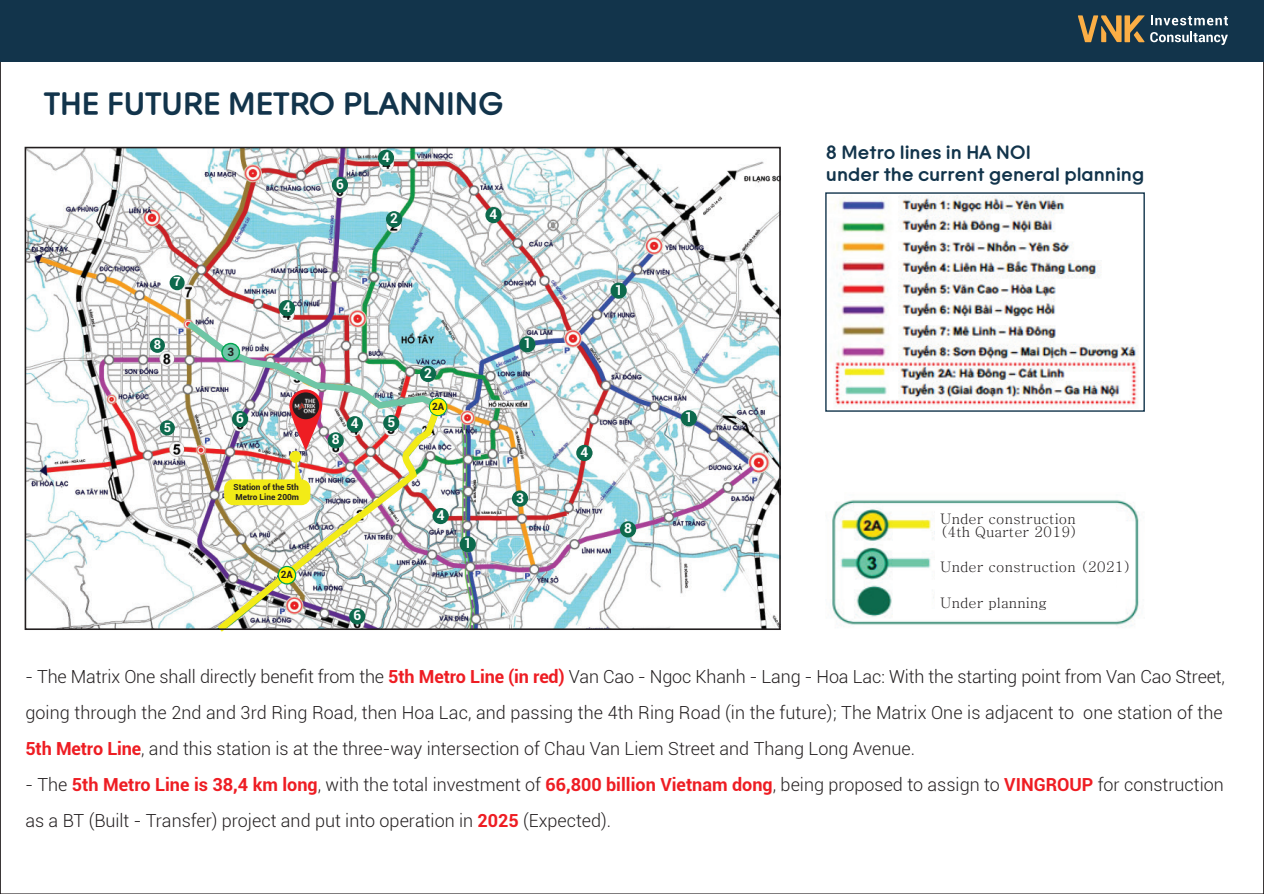
<style>
.page{position:relative;width:1264px;height:894px;background:#fff}
.page>*{position:absolute;margin:0;border:0;box-sizing:border-box;transform-origin:0 0}
.t1{font:30.15px "Typo Dodam M";color:#12344b}
.t2{font:300 18px/36px "Roboto";color:#231f20}
.t3{font:17.85px/21.5px "Typo Dodam M";color:#12344b}
.t4{font:500 14.4px/12.9px "Adobe Myungjo Std";color:#231f20}
.t5{font:700 13.65px "Roboto";color:#fff}
.t6{font:700 12.6px "Roboto";color:#fff}
.t7{font:700 11.55px "Roboto";color:#231f20}
.t8{font:700 10.05px "Roboto";color:#231f20}
.t9{font:700 8.4px/10.1px "Roboto";color:#231f20}
.s1{font-weight:700;color:#ee1d23}
</style>
<div class="page">
<div style="left:0;top:0;width:1264px;height:61px;background:#12344b"></div>
<svg style="left:1078px;top:15px;width:66px;height:27px"></svg>
<svg style="left:1151px;top:15px;width:77px;height:10px"></svg>
<svg style="left:1150px;top:31px;width:78px;height:14px"></svg>
<img style="left:832px;top:499px;width:307px;height:128px">
<img style="left:834px;top:196px;width:304px;height:213px">
<div style="left:825px;top:192px;width:320px;height:219px;border:1px solid #12344b"></div>
<div style="left:935px;top:510px;width:180px;height:102px;background:#fff"></div>
<img style="left:28px;top:150px;width:750px;height:476px">
<img style="left:211px;top:396px;width:236px;height:236px">
<div style="left:278px;top:566px;width:18px;height:17px;background:#fff101;border-radius:50%"></div>
<div style="left:278px;top:565px;width:18px;height:19px;border:1px solid #00a54f;border-radius:50%"></div>
<img style="left:180px;top:315px;width:266px;height:98px">
<div style="left:222px;top:343px;width:17px;height:18px;background:#6dc6a8;border-radius:50%"></div>
<div style="left:221px;top:343px;width:19px;height:18px;border:1px solid #00a54f;border-radius:50%"></div>
<div style="left:429px;top:398px;width:18px;height:17px;background:#fff101;border-radius:50%"></div>
<div style="left:429px;top:397px;width:18px;height:19px;border:1px solid #00a54f;border-radius:50%"></div>
<div style="left:420px;top:366px;width:16px;height:16px;background:#0d6a4d;border-radius:50%"></div>
<div style="left:519px;top:336px;width:16px;height:16px;background:#0d6a4d;border-radius:50%"></div>
<div style="left:383px;top:415px;width:16px;height:16px;background:#0d6a4d;border-radius:50%"></div>
<div style="left:160px;top:420px;width:15px;height:15px;background:#0d6a4d;border-radius:50%"></div>
<div style="left:347px;top:416px;width:16px;height:16px;background:#0d6a4d;border-radius:50%"></div>
<div style="left:576px;top:444px;width:16px;height:17px;background:#0d6a4d;border-radius:50%"></div>
<div style="left:485px;top:207px;width:16px;height:16px;background:#0d6a4d;border-radius:50%"></div>
<div style="left:378px;top:150px;width:16px;height:16px;background:#0d6a4d;border-radius:50%"></div>
<div style="left:386px;top:211px;width:16px;height:16px;background:#0d6a4d;border-radius:50%"></div>
<div style="left:332px;top:177px;width:16px;height:16px;background:#0d6a4d;border-radius:50%"></div>
<div style="left:620px;top:521px;width:16px;height:16px;background:#0d6a4d;border-radius:50%"></div>
<div style="left:432px;top:508px;width:17px;height:16px;background:#0d6a4d;border-radius:50%"></div>
<div style="left:279px;top:300px;width:16px;height:16px;background:#0d6a4d;border-radius:50%"></div>
<div style="left:170px;top:275px;width:15px;height:15px;background:#0d6a4d;border-radius:50%"></div>
<div style="left:150px;top:338px;width:15px;height:15px;background:#0d6a4d;border-radius:50%"></div>
<div style="left:512px;top:490px;width:16px;height:16px;background:#0d6a4d;border-radius:50%"></div>
<div style="left:460px;top:536px;width:16px;height:16px;background:#0d6a4d;border-radius:50%"></div>
<div style="left:349px;top:608px;width:16px;height:16px;background:#0d6a4d;border-radius:50%"></div>
<div style="left:681px;top:410px;width:16px;height:16px;background:#0d6a4d;border-radius:50%"></div>
<div style="left:610px;top:282px;width:17px;height:16px;background:#0d6a4d;border-radius:50%"></div>
<div style="left:232px;top:411px;width:16px;height:16px;background:#0d6a4d;border-radius:50%"></div>
<div style="left:328px;top:432px;width:16px;height:16px;background:#0d6a4d;border-radius:50%"></div>
<svg style="left:289px;top:389px;width:33px;height:61px"></svg>
<svg style="left:292px;top:392px;width:27px;height:27px"></svg>
<img style="left:294px;top:398px;width:22px;height:15px">
<div style="left:25px;top:147px;width:756px;height:482px;border:2px solid #231f20"></div>
<div style="left:289px;top:451px;width:12px;height:11px;background:#f2eb17;border-radius:50%"></div>
<div style="left:224px;top:479px;width:86px;height:26px;background:#f2eb17;border-radius:9px"></div>
<svg style="left:291px;top:458px;width:14px;height:23px"></svg>
<h1 class="t1" style="left:44px;top:89px;width:461px">THE FUTURE METRO PLANNING</h1>
<p class="t5" style="left:336px;top:174px;width:9px">6</p>
<p class="t5" style="left:382px;top:147px;width:9px">4</p>
<p class="t5" style="left:390px;top:209px;width:9px">2</p>
<p class="t5" style="left:489px;top:204px;width:9px">4</p>
<p class="t6" style="left:173px;top:273px;width:9px">7</p>
<p class="t6" style="left:154px;top:335px;width:9px">8</p>
<p class="t7" style="left:227px;top:343px;width:8px">3</p>
<p class="t5" style="left:283px;top:297px;width:9px">4</p>
<p class="t5" style="left:236px;top:408px;width:9px">6</p>
<p class="t6" style="left:164px;top:418px;width:9px">5</p>
<p class="t5" style="left:351px;top:413px;width:9px">4</p>
<p class="t9" style="left:234px;top:481px;width:67px">Station of the 5th<br>Metro Line 200m</p>
<p class="t5" style="left:332px;top:429px;width:9px">8</p>
<p class="t5" style="left:387px;top:412px;width:9px">5</p>
<p class="t8" style="left:281px;top:567px;width:14px">2A</p>
<p class="t5" style="left:353px;top:605px;width:9px">6</p>
<p class="t5" style="left:424px;top:363px;width:9px">2</p>
<p class="t8" style="left:432px;top:399px;width:14px">2A</p>
<p class="t5" style="left:437px;top:505px;width:9px">4</p>
<p class="t5" style="left:464px;top:533px;width:9px">1</p>
<p class="t5" style="left:523px;top:334px;width:9px">1</p>
<p class="t5" style="left:516px;top:488px;width:9px">3</p>
<p class="t5" style="left:615px;top:280px;width:9px">1</p>
<p class="t5" style="left:580px;top:442px;width:9px">4</p>
<p class="t5" style="left:624px;top:518px;width:9px">8</p>
<p class="t5" style="left:685px;top:407px;width:9px">1</p>
<p class="t3" style="left:826px;top:143px;width:320px">8 Metro lines in HA NOI<br>under the current general planning</p>
<p class="t4" style="left:940px;top:512px;width:139px">Under construction (4th Quarter 2019)</p>
<p class="t4" style="left:940px;top:560px;width:192px">Under construction (2021)</p>
<p class="t4" style="left:940px;top:596px;width:108px">Under planning</p>
<p class="t2" style="left:25px;top:658px;width:1201px">- The Matrix One shall directly benefit from the <span class="s1">5th Metro Line (in red)</span> Van Cao - Ngoc Khanh - Lang - Hoa Lac: With the starting point from Van Cao Street, going through the 2nd and 3rd Ring Road, then Hoa Lac, and passing the 4th Ring Road (in the future); The Matrix One is adjacent to one station of the<br><span class="s1">5th Metro Line</span>, and this station is at the three-way intersection of Chau Van Liem Street and Thang Long Avenue.</p>
<p class="t2" style="left:25px;top:766px;width:1200px">- The <span class="s1">5th Metro Line is 38,4 km long</span>, with the total investment of <span class="s1">66,800 billion Vietnam dong</span>, being proposed to assign to <span class="s1">VINGROUP</span> for construction as a BT (Built - Transfer) project and put into operation in <span class="s1">2025</span> (Expected).</p>
</div>
